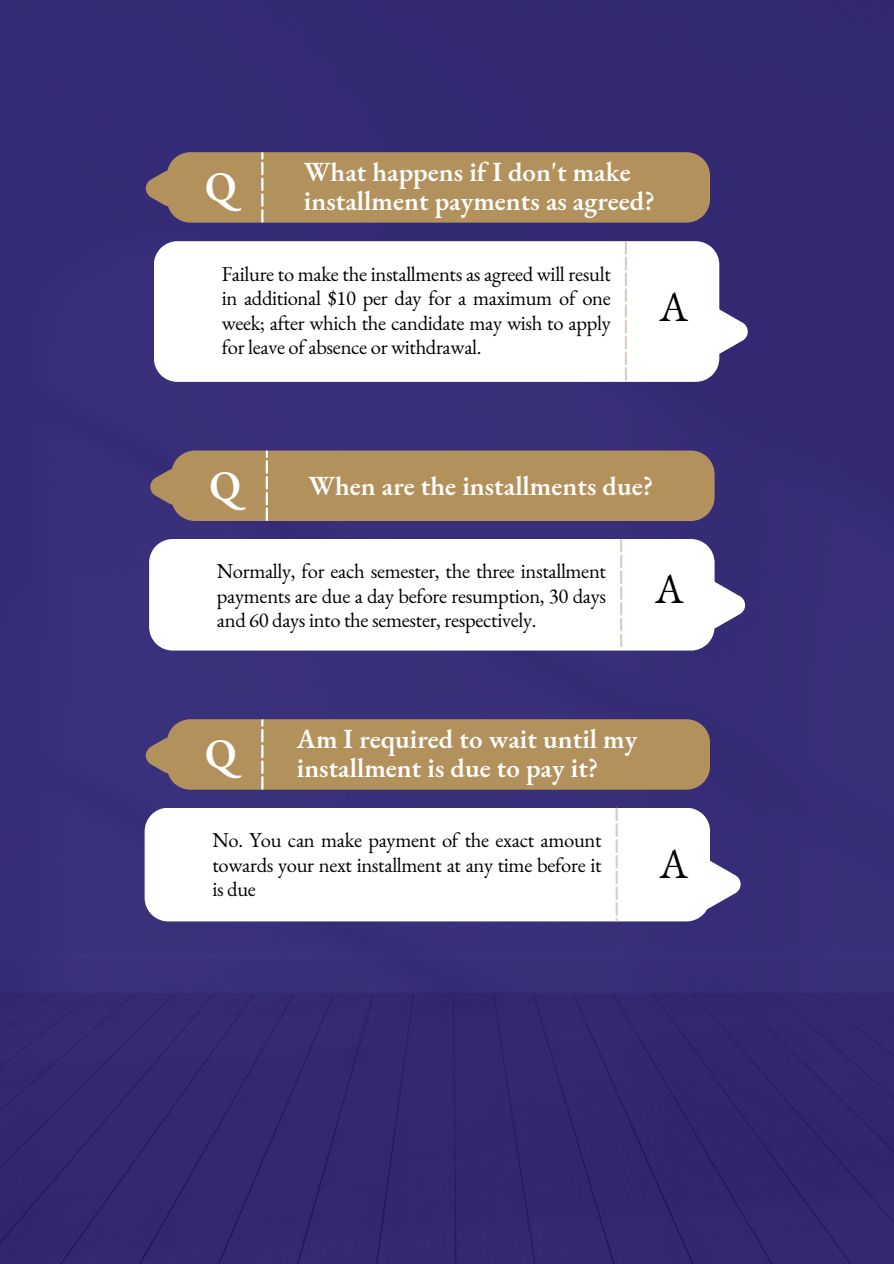
<style>
.page{position:relative;width:894px;height:1264px;background:#fff}
.page>*{position:absolute;margin:0;border:0;box-sizing:border-box;transform-origin:0 0}
.t1{font:600 41.25px "EB Garamond";color:#fff}
.t2{font:41.25px "EB Garamond";color:#000}
.t3{font:600 27px "EB Garamond";color:#fff}
.t4{font:20.55px/24.5px "EB Garamond";letter-spacing:-.015em;color:#000;text-align:justify}
</style>
<div class="page">
<div style="left:0;top:0;width:893px;height:1263px;background:#342b75"></div>
<div style="left:146px;top:152px;width:563px;height:71px;background:#b3915c"></div>
<svg style="left:719px;top:306px;width:28px;height:51px"></svg>
<svg style="left:154px;top:241px;width:565px;height:141px"></svg>
<svg style="left:624px;top:241px;width:3px;height:140px"></svg>
<div style="left:150px;top:450px;width:564px;height:71px;background:#b3915c"></div>
<svg style="left:714px;top:580px;width:30px;height:50px"></svg>
<svg style="left:149px;top:539px;width:565px;height:111px"></svg>
<svg style="left:620px;top:539px;width:2px;height:108px"></svg>
<div style="left:146px;top:719px;width:563px;height:70px;background:#b3915c"></div>
<svg style="left:709px;top:859px;width:31px;height:50px"></svg>
<svg style="left:145px;top:807px;width:564px;height:114px"></svg>
<svg style="left:615px;top:807px;width:2px;height:114px"></svg>
<p class="t1" style="left:205px;top:160px;width:33px">Q</p>
<p class="t3" style="left:304px;top:153px;width:328px">What happens if I don't make</p>
<p class="t3" style="left:304px;top:183px;width:352px">installment payments as agreed?</p>
<h1 class="t4" style="left:222px;top:261px;width:390px">Failure to make the installments as agreed will result in additional $10 per day for a maximum of one week; after which the candidate may wish to apply for leave of absence or withdrawal.</h1>
<p class="t2" style="left:659px;top:279px;width:30px">A</p>
<p class="t1" style="left:209px;top:458px;width:33px">Q</p>
<p class="t3" style="left:308px;top:467px;width:346px">When are the installments due?</p>
<h1 class="t4" style="left:217px;top:559px;width:390px">Normally, for each semester, the three installment payments are due a day before resumption, 30 days and 60 days into the semester, respectively.</h1>
<p class="t2" style="left:655px;top:561px;width:30px">A</p>
<p class="t1" style="left:205px;top:726px;width:33px">Q</p>
<p class="t3" style="left:297px;top:720px;width:342px">Am I required to wait until my</p>
<p class="t3" style="left:297px;top:749px;width:303px">installment is due to pay it?</p>
<h1 class="t4" style="left:212px;top:827px;width:390px">No. You can make payment of the exact amount towards your next installment at any time before it is due</h1>
<p class="t2" style="left:659px;top:836px;width:30px">A</p>
</div>
